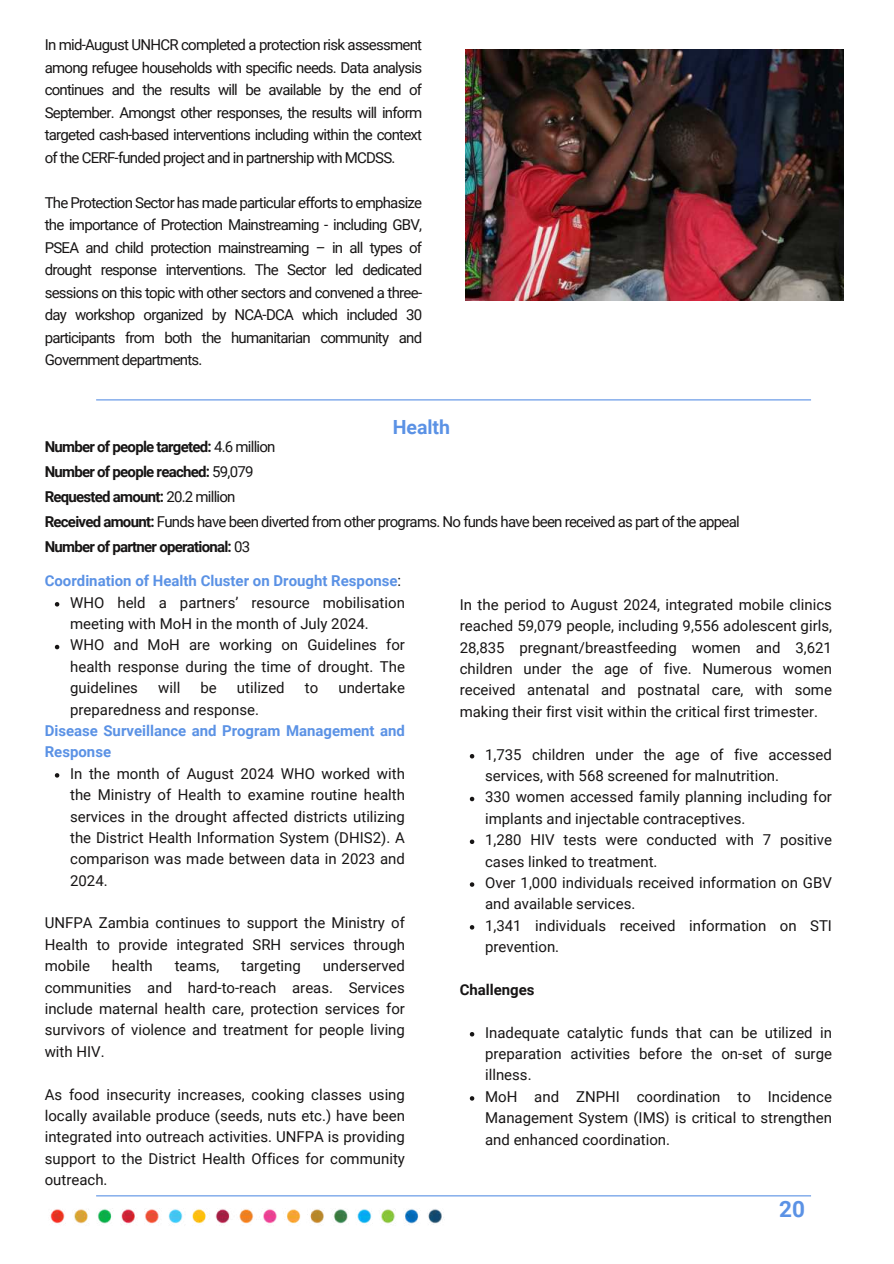
<style>
.page{position:relative;width:894px;height:1264px;background:#fff}
.page>*{position:absolute;margin:0;border:0;box-sizing:border-box;transform-origin:0 0}
.t1{font:700 22.5px "Roboto";color:#5b92e5}
.t2{font:700 19.5px "Roboto";color:#5b92e5}
.t3{font:15px/21.3px "Roboto";color:#171515;text-align:justify}
.t4{font:15px/24.8px "Roboto";letter-spacing:-.05em;color:#171515}
.t5{font:700 15px/21.3px "Roboto";color:#5b92e5}
.t6{font:700 15px "Roboto";color:#171515}
.s1{font-weight:700}
.s2{font-weight:700;color:#5b92e5}
</style>
<div class="page">
<hr style="left:96px;top:1195px;width:714px;height:1px;background:#5b92e5">
<img style="left:50px;top:1195px;width:415px;height:30px">
<img style="left:465px;top:50px;width:378px;height:251px">
<hr style="left:96px;top:399px;width:714px;height:1px;background:#5b92e5">
<svg style="left:55px;top:602px;width:4px;height:4px"></svg>
<svg style="left:55px;top:645px;width:4px;height:4px"></svg>
<svg style="left:55px;top:773px;width:4px;height:4px"></svg>
<svg style="left:469px;top:754px;width:5px;height:4px"></svg>
<svg style="left:469px;top:796px;width:5px;height:5px"></svg>
<svg style="left:469px;top:839px;width:5px;height:5px"></svg>
<svg style="left:469px;top:882px;width:5px;height:4px"></svg>
<svg style="left:469px;top:925px;width:5px;height:4px"></svg>
<svg style="left:469px;top:1032px;width:5px;height:4px"></svg>
<svg style="left:469px;top:1096px;width:5px;height:4px"></svg>
<p class="t3" style="left:45px;top:33px;width:379px;line-height:22.5px">In mid-August UNHCR completed a protection risk assessment among refugee households with specific needs. Data analysis continues and the results will be available by the end of September. Amongst other responses, the results will inform targeted cash-based interventions including within the context of the CERF-funded project and in partnership with MCDSS.</p>
<p class="t3" style="left:45px;top:191px;width:379px;line-height:22.5px">The Protection Sector has made particular efforts to emphasize the importance of Protection Mainstreaming - including GBV, PSEA and child protection mainstreaming – in all types of drought response interventions. The Sector led dedicated sessions on this topic with other sectors and convened a three&shy;day workshop organized by NCA-DCA which included 30 participants from both the humanitarian community and Government departments.</p>
<h2 class="t2" style="left:392px;top:413px;width:59px">Health</h2>
<p class="t4" style="left:45px;top:434px;width:696px"><span class="s1">Number of people targeted:</span> 4.6 million<br><span class="s1">Number of people reached:</span> 59,079<br><span class="s1">Requested amount:</span> 20.2 million<br><span class="s1">Received amount:</span> Funds have been diverted from other programs. No funds have been received as part of the appeal <span class="s1">Number of partner operational:</span> 03</p>
<p class="t3" style="left:70px;top:569px;width:336px;text-align:left;text-indent:-25px"><span class="s2">Coordination of Health Cluster on Drought Response</span>:<br>WHO held a partners’ resource mobilisation meeting with MoH in the month of July 2024.<br>WHO and MoH are working on Guidelines for health response during the time of drought. The guidelines</p>
<p class="t3" style="left:459px;top:593px;width:374px">In the period to August 2024, integrated mobile clinics reached 59,079 people, including 9,556 adolescent girls, 28,835 pregnant/breastfeeding women and 3,621 children under the age of five. Numerous women received antenatal and postnatal care, with some making their first visit within the critical first trimester.</p>
<p class="t3" style="left:485px;top:743px;width:348px;text-align:left">1,735 children under the age of five accessed services, with 568 screened for malnutrition.<br>330 women accessed family planning including for implants and injectable contraceptives.<br>1,280 HIV tests were conducted with 7 positive cases linked to treatment.<br>Over 1,000 individuals received information on GBV and available services.<br>1,341 individuals received information on STI prevention.</p>
<p class="t6" style="left:459px;top:979px;width:76px">Challenges</p>
<p class="t3" style="left:485px;top:1021px;width:348px;text-align:left">Inadequate catalytic funds that can be utilized in preparation activities before the on-set of surge illness.<br>MoH and ZNPHI coordination to Incidence Management System (IMS) is critical to strengthen and enhanced coordination.</p>
<p class="t3" style="left:158px;top:676px;width:24px">will</p>
<p class="t3" style="left:200px;top:676px;width:18px">be</p>
<p class="t3" style="left:237px;top:676px;width:49px">utilized</p>
<p class="t3" style="left:305px;top:676px;width:15px">to</p>
<p class="t3" style="left:338px;top:676px;width:68px">undertake</p>
<p class="t3" style="left:70px;top:698px;width:190px">preparedness and response.</p>
<p class="t5" style="left:45px;top:719px;width:361px">Disease Surveillance and Program Management and<br>Response</p>
<p class="t3" style="left:70px;top:762px;width:336px">In the month of August 2024 WHO worked with the Ministry of Health to examine routine health services in the drought affected districts utilizing the District Health Information System (DHIS2). A comparison was made between data in 2023 and 2024.</p>
<p class="t3" style="left:45px;top:911px;width:361px">UNFPA Zambia continues to support the Ministry of Health to provide integrated SRH services through mobile</p>
<p class="t3" style="left:45px;top:954px;width:361px;text-indent:278px">underserved communities and hard-to-reach areas. Services include maternal health care, protection services for survivors of violence and treatment for people living with HIV.</p>
<p class="t3" style="left:45px;top:1082px;width:361px">As food insecurity increases, cooking classes using locally available produce (seeds, nuts etc.) have been integrated into outreach activities. UNFPA is providing support to the District Health Offices for community outreach.</p>
<p class="t3" style="left:112px;top:954px;width:43px">health</p>
<p class="t3" style="left:175px;top:954px;width:46px">teams,</p>
<p class="t3" style="left:241px;top:954px;width:61px">targeting</p>
<h1 class="t1" style="left:779px;top:1193px;width:27px">20</h1>
</div>
